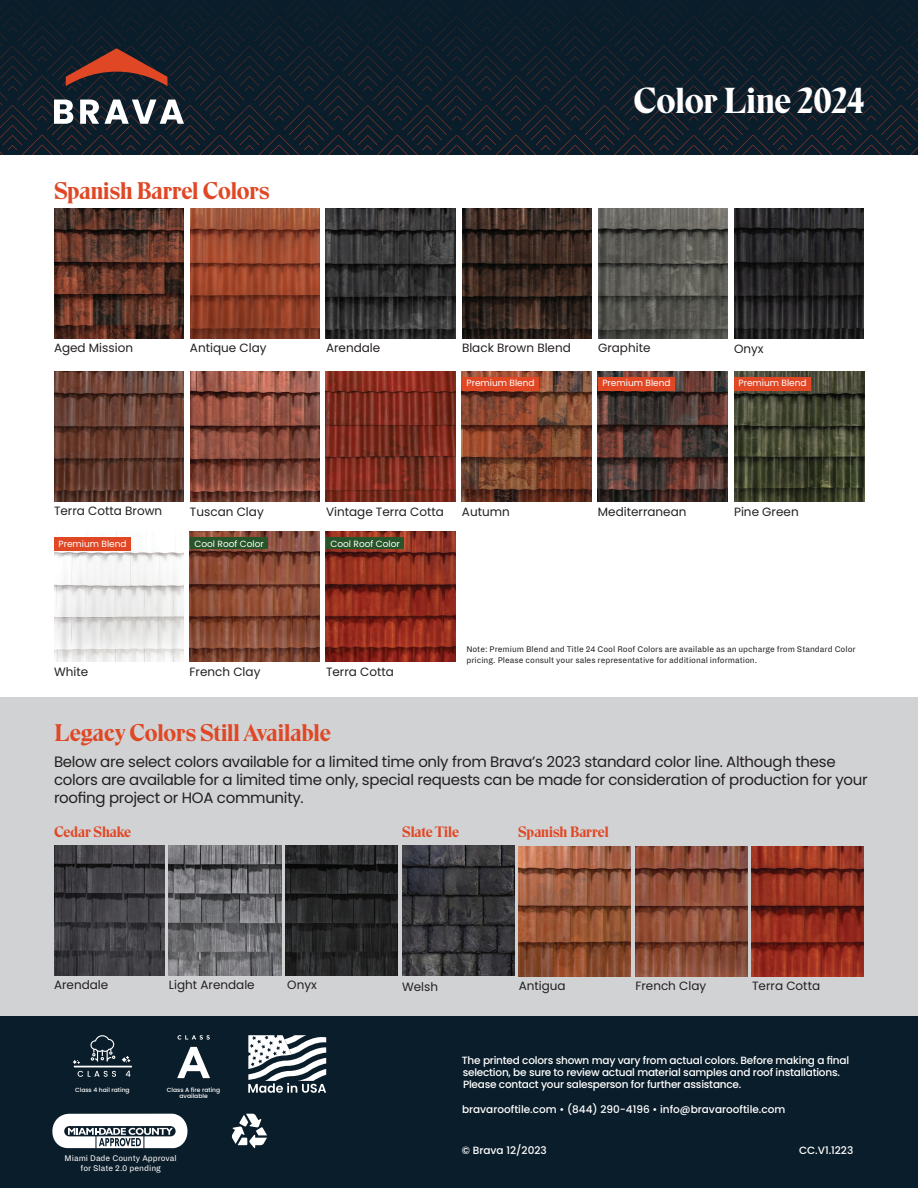
<style>
.page{position:relative;width:918px;height:1188px;background:#fff}
.page>*{position:absolute;margin:0;border:0;box-sizing:border-box;transform-origin:0 0}
.t1{font:500 36px "Eksell Display";letter-spacing:-.01em;color:#fff}
.t2{font:500 24px "Eksell Display";letter-spacing:-.01em;color:#e04825}
.t3{font:15px/18px "Poppins";letter-spacing:-.02em;color:#231f20}
.t4{font:500 15px "Eksell Display";letter-spacing:-.005em;color:#e04825}
.t5{font:12px "Poppins";color:#231f20}
.t6{font:500 10.5px/12px "Poppins";letter-spacing:-.02em;color:#fff}
.t7{font:500 10.5px "Poppins";color:#fff}
.t8{font:9px/10.8px "Dia";color:#231f20}
.t9{font:9px "Poppins";color:#fff}
.t10{font:9px/10.8px "Dia";color:#fff;text-align:center}
.t11{font:500 6px/6px "Poppins";color:#fff;text-align:center}
</style>
<div class="page">
<div style="left:0;top:698px;width:918px;height:490px;background:#d1d2d4"></div>
<img style="left:54px;top:209px;width:130px;height:130px">
<img style="left:190px;top:372px;width:130px;height:130px">
<img style="left:54px;top:531px;width:130px;height:130px">
<img style="left:190px;top:209px;width:130px;height:130px">
<img style="left:54px;top:846px;width:110px;height:130px">
<img style="left:402px;top:846px;width:112px;height:130px">
<img style="left:734px;top:209px;width:130px;height:130px">
<img style="left:326px;top:209px;width:130px;height:130px">
<img style="left:169px;top:846px;width:112px;height:130px">
<img style="left:286px;top:846px;width:112px;height:130px">
<img style="left:326px;top:372px;width:130px;height:130px">
<img style="left:462px;top:209px;width:130px;height:130px">
<img style="left:462px;top:372px;width:130px;height:130px">
<img style="left:598px;top:209px;width:130px;height:130px">
<img style="left:598px;top:372px;width:130px;height:130px">
<img style="left:734px;top:372px;width:130px;height:130px">
<img style="left:54px;top:372px;width:130px;height:130px">
<img style="left:519px;top:846px;width:112px;height:130px">
<img style="left:635px;top:846px;width:112px;height:130px">
<img style="left:190px;top:531px;width:130px;height:131px">
<img style="left:752px;top:846px;width:112px;height:130px">
<img style="left:326px;top:531px;width:130px;height:130px">
<div style="left:0;top:1016px;width:918px;height:172px;background:#0a1d2a"></div>
<svg style="left:90px;top:1035px;width:25px;height:27px"></svg>
<hr style="left:74px;top:1066px;width:58px;height:1px;background:#fff">
<svg style="left:122px;top:1056px;width:8px;height:7px"></svg>
<svg style="left:73px;top:1060px;width:7px;height:4px"></svg>
<svg style="left:78px;top:1071px;width:38px;height:6px"></svg>
<svg style="left:126px;top:1071px;width:4px;height:6px"></svg>
<svg style="left:178px;top:1035px;width:32px;height:5px"></svg>
<svg style="left:177px;top:1047px;width:33px;height:31px"></svg>
<svg style="left:248px;top:1035px;width:78px;height:58px"></svg>
<svg style="left:52px;top:1114px;width:136px;height:34px;background:#c0c4c8"></svg>
<svg style="left:232px;top:1114px;width:35px;height:34px"></svg>
<svg style="left:0;top:0;width:918px;height:155px;background:#14202b"></svg>
<div style="left:462px;top:377px;width:77px;height:13px;background:#e04825"></div>
<div style="left:54px;top:537px;width:77px;height:14px;background:#e04825"></div>
<div style="left:598px;top:377px;width:77px;height:13px;background:#e04825"></div>
<div style="left:734px;top:377px;width:77px;height:13px;background:#e04825"></div>
<div style="left:190px;top:537px;width:78px;height:12px;background:#275529"></div>
<div style="left:326px;top:537px;width:78px;height:12px;background:#275529"></div>
<h2 class="t2" style="left:54px;top:177px;width:217px">Spanish Barrel Colors</h2>
<p class="t5" style="left:54px;top:341px;width:81px">Aged Mission</p>
<p class="t5" style="left:190px;top:341px;width:78px">Antique Clay</p>
<p class="t5" style="left:326px;top:341px;width:56px">Arendale</p>
<h1 class="t1" style="left:634px;top:80px;width:233px">Color Line 2024</h1>
<p class="t5" style="left:462px;top:341px;width:110px">Black Brown Blend</p>
<p class="t5" style="left:598px;top:341px;width:54px">Graphite</p>
<p class="t5" style="left:734px;top:342px;width:31px">Onyx</p>
<p class="t9" style="left:466px;top:378px;width:70px">Premium Blend</p>
<p class="t9" style="left:602px;top:378px;width:70px">Premium Blend</p>
<p class="t9" style="left:738px;top:378px;width:70px">Premium Blend</p>
<p class="t5" style="left:54px;top:504px;width:110px">Terra Cotta Brown</p>
<p class="t9" style="left:58px;top:538px;width:70px">Premium Blend</p>
<p class="t5" style="left:326px;top:504px;width:119px">Vintage Terra Cotta</p>
<p class="t5" style="left:734px;top:504px;width:66px">Pine Green</p>
<p class="t5" style="left:598px;top:504px;width:90px">Mediterranean</p>
<p class="t5" style="left:190px;top:504px;width:75px">Tuscan Clay</p>
<p class="t5" style="left:462px;top:504px;width:49px">Autumn</p>
<p class="t9" style="left:195px;top:538px;width:71px">Cool Roof Color</p>
<p class="t9" style="left:330px;top:538px;width:71px">Cool Roof Color</p>
<p class="t5" style="left:54px;top:664px;width:36px">White</p>
<p class="t5" style="left:190px;top:664px;width:72px">French Clay</p>
<p class="t5" style="left:326px;top:664px;width:69px">Terra Cotta</p>
<p class="t8" style="left:466px;top:644px;width:391px">Note: Premium Blend and Title 24 Cool Roof Colors are available as an upcharge from Standard Color pricing. Please consult your sales representative for additional information.</p>
<h2 class="t2" style="left:55px;top:719px;width:278px">Legacy Colors Still Available</h2>
<p class="t3" style="left:54px;top:752px;width:815px">Below are select colors available for a limited time only from Brava’s 2023 standard color line. Although these colors are available for a limited time only, special requests can be made for consideration of production for your roofing project or HOA community.</p>
<p class="t4" style="left:54px;top:823px;width:79px">Cedar Shake</p>
<p class="t4" style="left:402px;top:824px;width:58px">Slate Tile</p>
<p class="t4" style="left:518px;top:823px;width:92px">Spanish Barrel</p>
<p class="t5" style="left:169px;top:978px;width:87px">Light Arendale</p>
<p class="t5" style="left:287px;top:978px;width:31px">Onyx</p>
<p class="t5" style="left:54px;top:978px;width:56px">Arendale</p>
<p class="t5" style="left:402px;top:980px;width:38px">Welsh</p>
<p class="t5" style="left:519px;top:979px;width:48px">Antigua</p>
<p class="t5" style="left:635px;top:979px;width:72px">French Clay</p>
<p class="t5" style="left:752px;top:979px;width:69px">Terra Cotta</p>
<p class="t11" style="left:75px;top:1087px;width:56px">Class 4 hail rating</p>
<p class="t11" style="left:167px;top:1087px;width:55px">Class A fire rating available</p>
<p class="t10" style="left:65px;top:1153px;width:114px">Miami Dade County Approval for Slate 2.0 pending</p>
<p class="t6" style="left:462px;top:1055px;width:389px">The printed colors shown may vary from actual colors. Before making a final selection, be sure to review actual material samples and roof installations.<br>Please contact your salesperson for further assistance.</p>
<p class="t7" style="left:462px;top:1104px;width:325px">bravarooftile.com • (844) 290-4196 • info@bravarooftile.com</p>
<p class="t7" style="left:462px;top:1144px;width:86px">© Brava 12/2023</p>
<p class="t6" style="left:799px;top:1144px;width:56px">CC.V1.1223</p>
</div>
